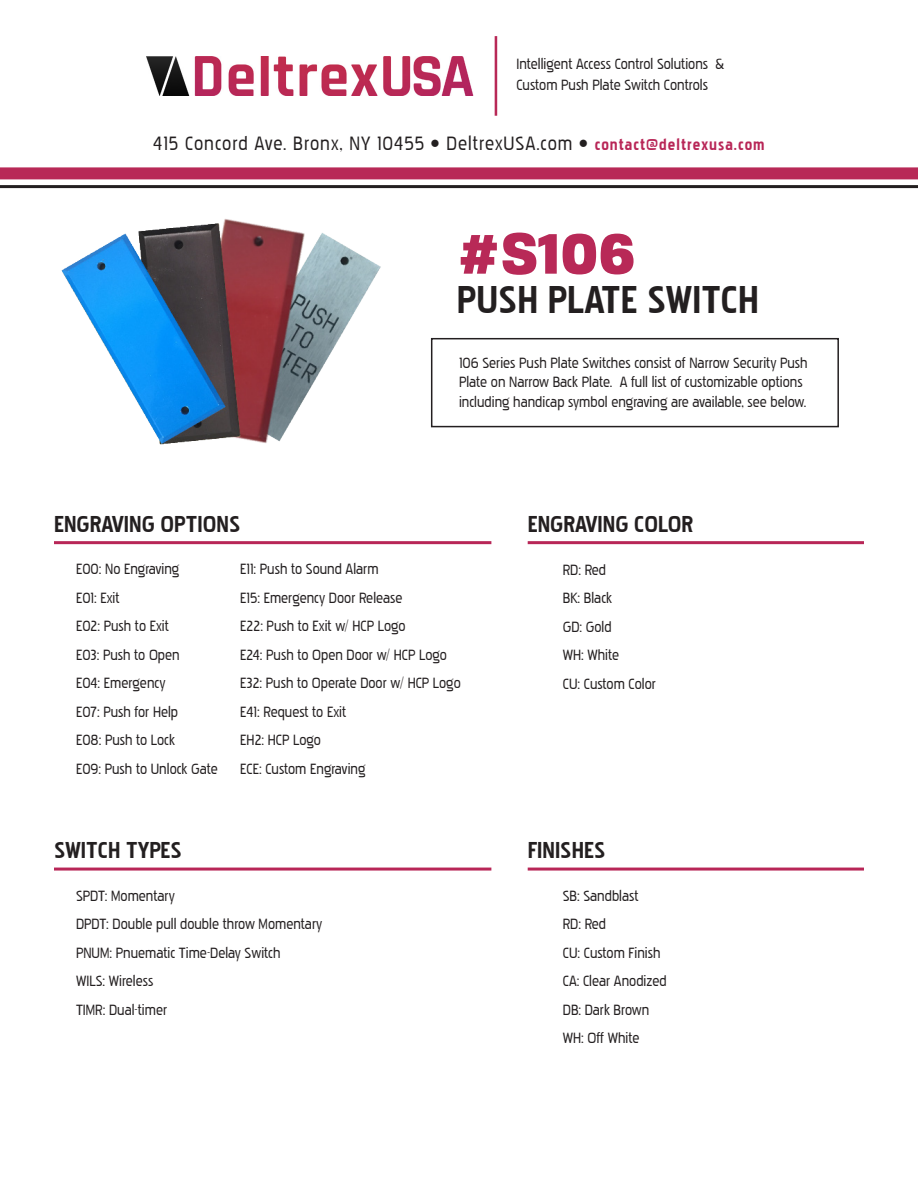
<style>
.page{position:relative;width:918px;height:1188px;background:#fff}
.page>*{position:absolute;margin:0;border:0;box-sizing:border-box;transform-origin:0 0}
.t1{font:900 55.05px "Tofino";color:#b82957}
.t2{font:700 48px "Pakenham";color:#231f20}
.t3{font:700 28.5px "Pakenham";color:#231f20}
.t4{font:19.5px "Pakenham Rg";letter-spacing:.05em;color:#231f20}
.t5{font:15px/19.5px "Pakenham Rg";color:#231f20}
.s1{font-family:"Pakenham";font-weight:700;color:#b82657}
</style>
<div class="page">
<div style="left:0;top:167px;width:918px;height:12px;background:#b82957"></div>
<hr style="left:0;top:185px;width:918px;height:3px;background:#231f20">
<hr style="left:495px;top:36px;width:2px;height:80px;background:#b82957">
<img style="left:147px;top:56px;width:327px;height:39px">
<hr style="left:54px;top:541px;width:437px;height:3px;background:#b82657">
<hr style="left:54px;top:868px;width:437px;height:3px;background:#b82657">
<hr style="left:528px;top:541px;width:336px;height:3px;background:#b82657">
<hr style="left:528px;top:868px;width:336px;height:3px;background:#b82657">
<img style="left:47px;top:167px;width:346px;height:278px">
<div style="left:431px;top:338px;width:408px;height:89px;border:2px solid #231f20"></div>
<p class="t5" style="left:516px;top:53px;width:209px;line-height:21px">Intelligent Access Control Solutions &amp;<br>Custom Push Plate Switch Controls</p>
<h3 class="t4" style="left:153px;top:132px;width:613px">415 Concord Ave. Bronx, NY 10455 • DeltrexUSA.com • <span class="s1">contact@deltrexusa.com</span></h3>
<p class="t1" style="left:457px;top:206px;width:180px">#S106</p>
<p class="t2" style="left:457px;top:278px;width:304px">PUSH PLATE SWITCH</p>
<p class="t3" style="left:54px;top:512px;width:188px">ENGRAVING OPTIONS</p>
<p class="t5" style="left:459px;top:353px;width:350px">106 Series Push Plate Switches consist of Narrow Security Push<br>Plate on Narrow Back Plate. A full list of customizable options including handicap symbol engraving are available, see below.</p>
<p class="t3" style="left:528px;top:512px;width:167px">ENGRAVING COLOR</p>
<p class="t5" style="left:76px;top:559px;width:105px">E00: No Engraving</p>
<p class="t5" style="left:76px;top:588px;width:45px">E01: Exit</p>
<p class="t5" style="left:76px;top:616px;width:94px">E02: Push to Exit</p>
<p class="t5" style="left:76px;top:645px;width:105px">E03: Push to Open</p>
<p class="t5" style="left:76px;top:673px;width:91px">E04: Emergency</p>
<p class="t5" style="left:76px;top:702px;width:104px">E07: Push for Help</p>
<p class="t5" style="left:76px;top:730px;width:101px">E08: Push to Lock</p>
<p class="t5" style="left:76px;top:759px;width:143px">E09: Push to Unlock Gate</p>
<p class="t5" style="left:240px;top:559px;width:140px">E11: Push to Sound Alarm</p>
<p class="t5" style="left:240px;top:588px;width:164px">E15: Emergency Door Release</p>
<p class="t5" style="left:240px;top:616px;width:167px">E22: Push to Exit w/ HCP Logo</p>
<p class="t5" style="left:240px;top:645px;width:208px">E24: Push to Open Door w/ HCP Logo</p>
<p class="t5" style="left:240px;top:673px;width:222px">E32: Push to Operate Door w/ HCP Logo</p>
<p class="t5" style="left:240px;top:702px;width:107px">E41: Request to Exit</p>
<p class="t5" style="left:240px;top:730px;width:82px">EH2: HCP Logo</p>
<p class="t5" style="left:240px;top:759px;width:127px">ECE: Custom Engraving</p>
<p class="t3" style="left:54px;top:838px;width:129px">SWITCH TYPES</p>
<p class="t5" style="left:76px;top:886px;width:100px">SPDT: Momentary</p>
<p class="t5" style="left:76px;top:914px;width:248px">DPDT: Double pull double throw Momentary</p>
<p class="t5" style="left:76px;top:943px;width:206px">PNUM: Pnuematic Time-Delay Switch</p>
<p class="t5" style="left:76px;top:971px;width:79px">WILS: Wireless</p>
<p class="t5" style="left:76px;top:1000px;width:93px">TIMR: Dual-timer</p>
<p class="t5" style="left:563px;top:560px;width:45px">RD: Red</p>
<p class="t5" style="left:563px;top:588px;width:51px">BK: Black</p>
<p class="t5" style="left:563px;top:617px;width:50px">GD: Gold</p>
<p class="t5" style="left:563px;top:645px;width:58px">WH: White</p>
<p class="t5" style="left:563px;top:674px;width:95px">CU: Custom Color</p>
<p class="t3" style="left:528px;top:838px;width:79px">FINISHES</p>
<p class="t5" style="left:563px;top:886px;width:77px">SB: Sandblast</p>
<p class="t5" style="left:563px;top:915px;width:45px">RD: Red</p>
<p class="t5" style="left:563px;top:943px;width:99px">CU: Custom Finish</p>
<p class="t5" style="left:563px;top:972px;width:105px">CA: Clear Anodized</p>
<p class="t5" style="left:563px;top:1000px;width:88px">DB: Dark Brown</p>
<p class="t5" style="left:563px;top:1029px;width:78px">WH: Off White</p>
</div>
